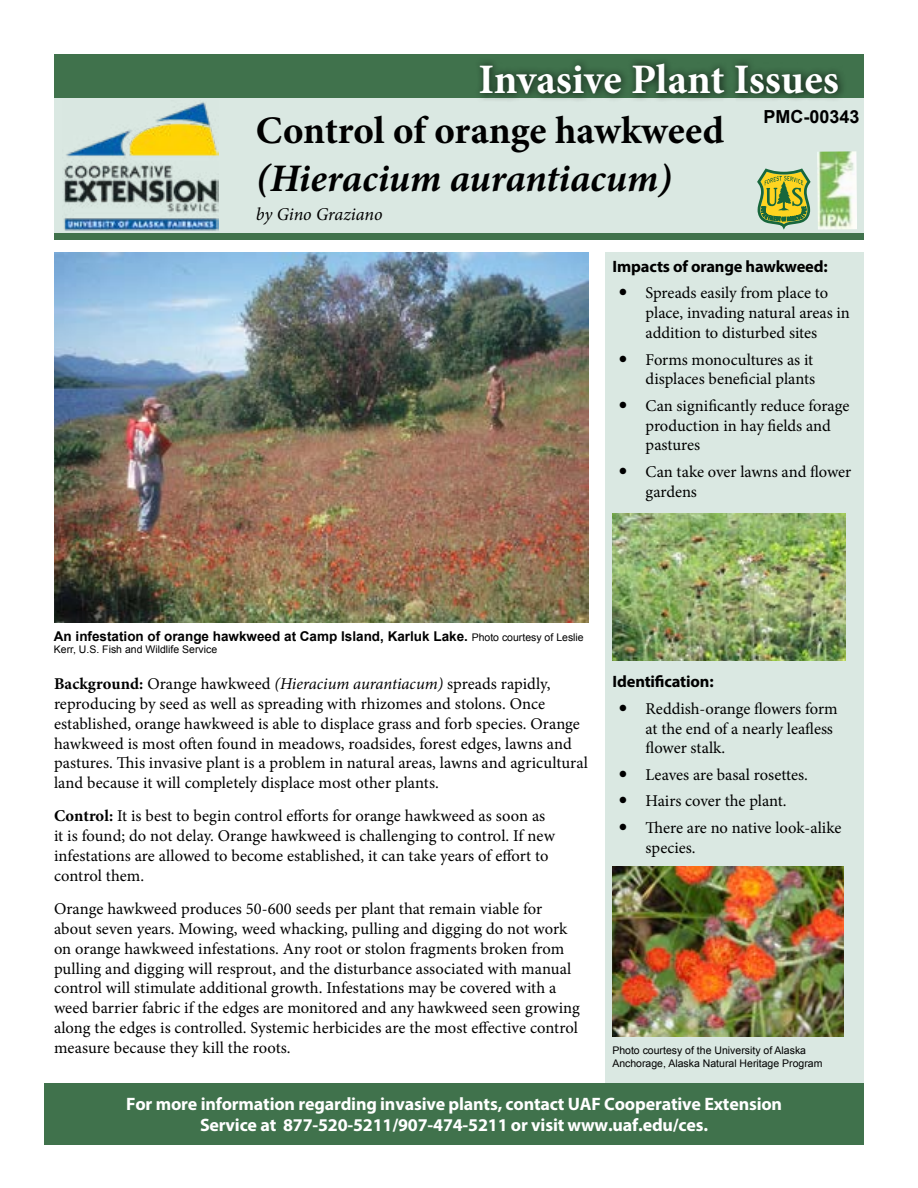
<style>
.page{position:relative;width:918px;height:1188px;background:#fff}
.page>*{position:absolute;margin:0;border:0;box-sizing:border-box;transform-origin:0 0}
.t1{font:700 42px "Minion Pro";letter-spacing:-.005em;color:#fff}
.t2{font:700 39px "Minion Pro";letter-spacing:-.005em;color:#000}
.t3{font:italic 700 39px "Minion Pro";letter-spacing:-.005em;color:#000}
.t4{font:700 18px/21.6px "Myriad Pro";letter-spacing:-.01em;color:#fff;text-align:center}
.t5{font:italic 18px "Minion Pro";letter-spacing:-.01em;color:#000}
.t6{font:700 18px "Arial";color:#000}
.t7{font:16.5px/19.8px "Minion Pro";color:#000}
.t8{font:700 16.5px "Myriad Pro";letter-spacing:-.01em;color:#000}
.t9{font:700 13.5px "Arial";color:#000}
.t10{font:10.5px/12.6px "Arial";color:#000}
.s1{font-weight:400;font-size:10.5px}
.s2{font-weight:700}
.s3{font-style:italic}
</style>
<div class="page">
<div style="left:606px;top:253px;width:258px;height:830px;background:#dae8e2"></div>
<div style="left:54px;top:67px;width:810px;height:165px;background:#dae8e2"></div>
<div style="left:44px;top:1083px;width:820px;height:61px;background:#40724c"></div>
<div style="left:55px;top:233px;width:809px;height:7px;background:#40724c"></div>
<div style="left:55px;top:55px;width:809px;height:43px;background:#40724c"></div>
<div style="left:473px;top:57px;width:374px;height:46px;background:#000;opacity:.75"></div>
<img style="left:64px;top:102px;width:154px;height:129px">
<img style="left:817px;top:151px;width:40px;height:79px">
<svg style="left:757px;top:168px;width:54px;height:62px"></svg>
<img style="left:54px;top:253px;width:534px;height:369px">
<img style="left:612px;top:513px;width:234px;height:147px">
<img style="left:612px;top:866px;width:231px;height:170px">
<p class="t1" style="left:478px;top:50px;width:362px">Invasive Plant Issues</p>
<h4 class="t6" style="left:764px;top:105px;width:98px">PMC-00343</h4>
<p class="t2" style="left:256px;top:103px;width:470px">Control of orange hawkweed</p>
<h1 class="t3" style="left:256px;top:151px;width:417px">(Hieracium aurantiacum)</h1>
<p class="t5" style="left:256px;top:202px;width:128px">by Gino Graziano</p>
<h4 class="t8" style="left:613px;top:256px;width:217px">Impacts of orange hawkweed:</h4>
<p class="t7" style="left:646px;top:283px;width:206px">Spreads easily from place to place, invading natural areas in addition to disturbed sites</p>
<p class="t7" style="left:646px;top:349px;width:171px">Forms monocultures as it displaces benefcial plants</p>
<p class="t7" style="left:646px;top:396px;width:205px">Can signifcantly reduce forage production in hay felds and pastures</p>
<p class="t7" style="left:646px;top:462px;width:207px">Can take over lawns and fower gardens</p>
<p class="t9" style="left:54px;top:627px;width:531px">An infestation of orange hawkweed at Camp Island, Karluk Lake. <span class="s1">Photo courtesy of Leslie</span></p>
<p class="t10" style="left:54px;top:643px;width:165px">Kerr, U.S. Fish and Wildlife Service</p>
<p class="t7" style="left:54px;top:674px;width:536px"><span class="s2">Background:</span> Orange hawkweed <span class="s3">(Hieracium aurantiacum)</span> spreads rapidly, reproducing by seed as well as spreading with rhizomes and stolons. Once established, orange hawkweed is able to displace grass and forb species. Orange hawkweed is most ofen found in meadows, roadsides, forest edges, lawns and pastures. Tis invasive plant is a problem in natural areas, lawns and agricultural land because it will completely displace most other plants.</p>
<p class="t7" style="left:54px;top:806px;width:503px"><span class="s2">Control:</span> It is best to begin control eforts for orange hawkweed as soon as it is found; do not delay. Orange hawkweed is challenging to control. If new infestations are allowed to become established, it can take years of efort to control them.</p>
<p class="t7" style="left:54px;top:899px;width:527px">Orange hawkweed produces 50-600 seeds per plant that remain viable for about seven years. Mowing, weed whacking, pulling and digging do not work on orange hawkweed infestations. Any root or stolon fragments broken from pulling and digging will resprout, and the disturbance associated with manual control will stimulate additional growth. Infestations may be covered with a weed barrier fabric if the edges are monitored and any hawkweed seen growing along the edges is controlled. Systemic herbicides are the most efective control measure because they kill the roots.</p>
<h4 class="t8" style="left:613px;top:671px;width:103px">Identifcation:</h4>
<p class="t7" style="left:646px;top:699px;width:194px">Reddish-orange fowers form at the end of a nearly leafess fower stalk.</p>
<p class="t7" style="left:646px;top:765px;width:164px">Leaves are basal rosettes.</p>
<p class="t7" style="left:646px;top:791px;width:143px">Hairs cover the plant.</p>
<p class="t7" style="left:646px;top:818px;width:197px">Tere are no native look-alike species.</p>
<p class="t10" style="left:612px;top:1044px;width:212px">Photo courtesy of the University of Alaska<br>Anchorage, Alaska Natural Heritage Program</p>
<h4 class="t4" style="left:126px;top:1092px;width:658px">For more information regarding invasive plants, contact UAF Cooperative Extension<br>Service at 877-520-5211/907-474-5211 or visit www.uaf.edu/ces.</h4>
</div>
